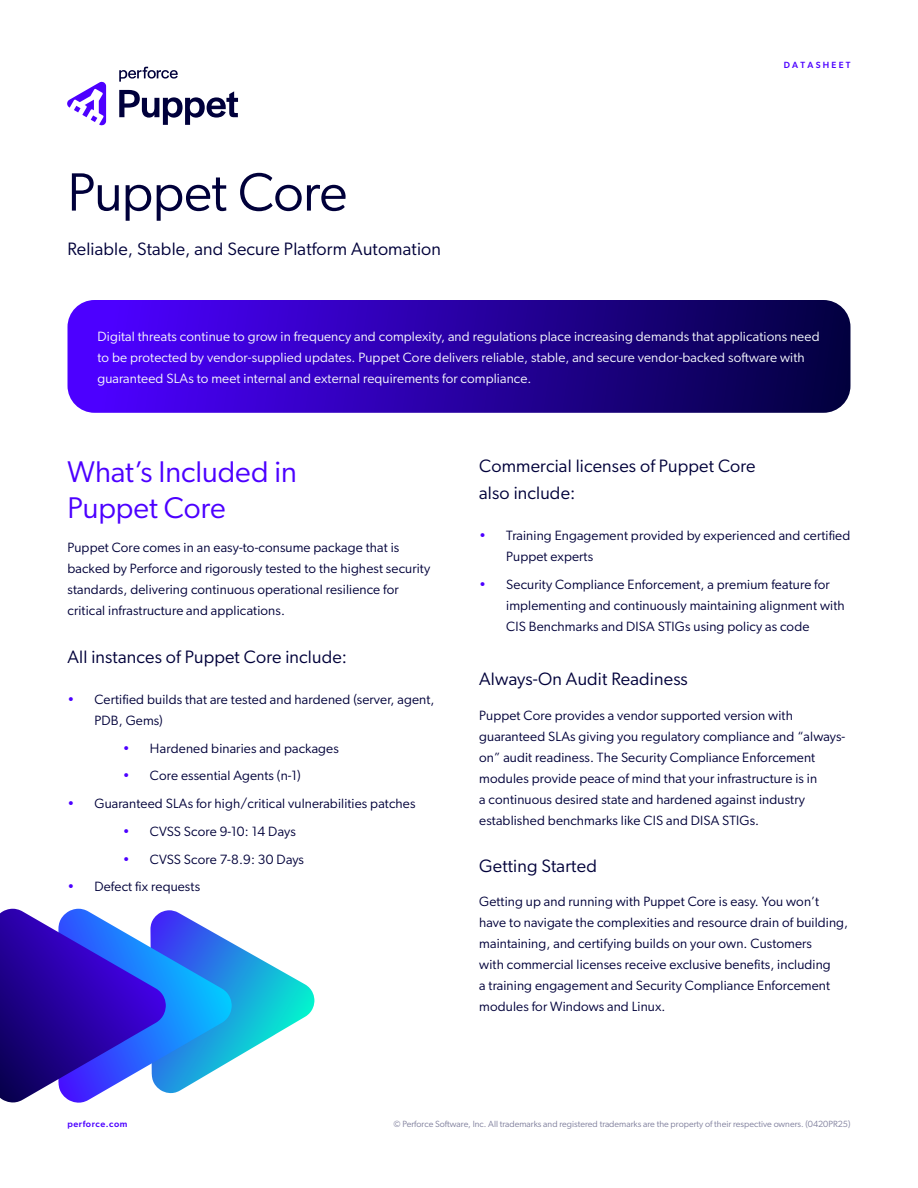
<style>
.page{position:relative;width:918px;height:1188px;background:#fff}
.page>*{position:absolute;margin:0;border:0;box-sizing:border-box;transform-origin:0 0}
.t1{font:54px "Gibson";letter-spacing:-.015em;color:#00003a}
.t2{font:30px/36px "Gibson";color:#4c00ff}
.t3{font:18px/27px "Gibson";letter-spacing:.01em;color:#00003a}
.t4{font:13.5px/21px "Gibson";letter-spacing:.01em;color:#00003a}
.t5{font:13.5px/21px "Gibson";letter-spacing:.01em;color:#f6f9fd}
.t6{font:9px "Gibson";color:#80809d}
.t7{font:500 9px "Gibson";letter-spacing:.06em;color:#4c00ff}
.t8{font:500 9px "Gibson";letter-spacing:.25em;color:#4c00ff}
.s1{color:#4c00ff}
</style>
<div class="page">
<svg style="left:67px;top:81px;width:39px;height:45px"></svg>
<svg style="left:119px;top:90px;width:119px;height:35px"></svg>
<svg style="left:119px;top:67px;width:59px;height:15px"></svg>
<svg style="left:68px;top:300px;width:782px;height:113px;background:#2a02a4"></svg>
<svg style="left:0;top:909px;width:314px;height:194px"></svg>
<h1 class="t1" style="left:68px;top:159px;width:281px">Puppet Core</h1>
<h3 class="t3" style="left:68px;top:235px;width:375px">Reliable, Stable, and Secure Platform Automation</h3>
<p class="t8" style="left:784px;top:59px;width:68px">DATASHEET</p>
<p class="t5" style="left:97px;top:325px;width:724px">Digital threats continue to grow in frequency and complexity, and regulations place increasing demands that applications need to be protected by vendor-supplied updates. Puppet Core delivers reliable, stable, and secure vendor-backed software with guaranteed SLAs to meet internal and external requirements for compliance.</p>
<h2 class="t2" style="left:68px;top:453px;width:231px">What’s Included in<br>Puppet Core</h2>
<p class="t4" style="left:68px;top:537px;width:364px">Puppet Core comes in an easy-to-consume package that is backed by Perforce and rigorously tested to the highest security standards, delivering continuous operational resilience for critical infrastructure and applications.</p>
<h3 class="t3" style="left:68px;top:643px;width:281px">All instances of Puppet Core include:</h3>
<p class="t4" style="left:94px;top:688px;width:342px;text-indent:-27px"><span class="s1">•</span> Certified builds that are tested and hardened (server, agent,<br>PDB, Gems)</p>
<p class="t4" style="left:123px;top:737px;width:217px"><span class="s1">•</span> Hardened binaries and packages</p>
<p class="t4" style="left:123px;top:765px;width:179px"><span class="s1">•</span> Core essential Agents (n-1)</p>
<p class="t4" style="left:68px;top:793px;width:349px"><span class="s1">•</span> Guaranteed SLAs for high/critical vulnerabilities patches</p>
<p class="t4" style="left:123px;top:821px;width:174px"><span class="s1">•</span> CVSS Score 9-10: 14 Days</p>
<p class="t4" style="left:123px;top:848px;width:183px"><span class="s1">•</span> CVSS Score 7-8.9: 30 Days</p>
<p class="t4" style="left:68px;top:876px;width:134px"><span class="s1">•</span> Defect fix requests</p>
<h3 class="t3" style="left:479px;top:452px;width:278px">Commercial licenses of Puppet Core also include:</h3>
<p class="t4" style="left:506px;top:525px;width:346px;text-indent:-27px"><span class="s1">•</span> Training Engagement provided by experienced and certified<br>Puppet experts</p>
<p class="t4" style="left:506px;top:574px;width:340px;text-indent:-27px"><span class="s1">•</span> Security Compliance Enforcement, a premium feature for implementing and continuously maintaining alignment with<br>CIS Benchmarks and DISA STIGs using policy as code</p>
<h3 class="t3" style="left:479px;top:665px;width:210px">Always-On Audit Readiness</h3>
<p class="t4" style="left:479px;top:704px;width:368px">Puppet Core provides a vendor supported version with guaranteed SLAs giving you regulatory compliance and “always&shy;on” audit readiness. The Security Compliance Enforcement modules provide peace of mind that your infrastructure is in<br>a continuous desired state and hardened against industry established benchmarks like CIS and DISA STIGs.</p>
<h3 class="t3" style="left:479px;top:852px;width:119px">Getting Started</h3>
<p class="t4" style="left:479px;top:891px;width:370px">Getting up and running with Puppet Core is easy. You won’t have to navigate the complexities and resource drain of building, maintaining, and certifying builds on your own. Customers<br>with commercial licenses receive exclusive benefits, including<br>a training engagement and Security Compliance Enforcement modules for Windows and Linux.</p>
<p class="t7" style="left:68px;top:1119px;width:61px">perforce.com</p>
<p class="t6" style="left:393px;top:1119px;width:459px">© Perforce Software, Inc. All trademarks and registered trademarks are the property of their respective owners. (0420PR25)</p>
</div>
